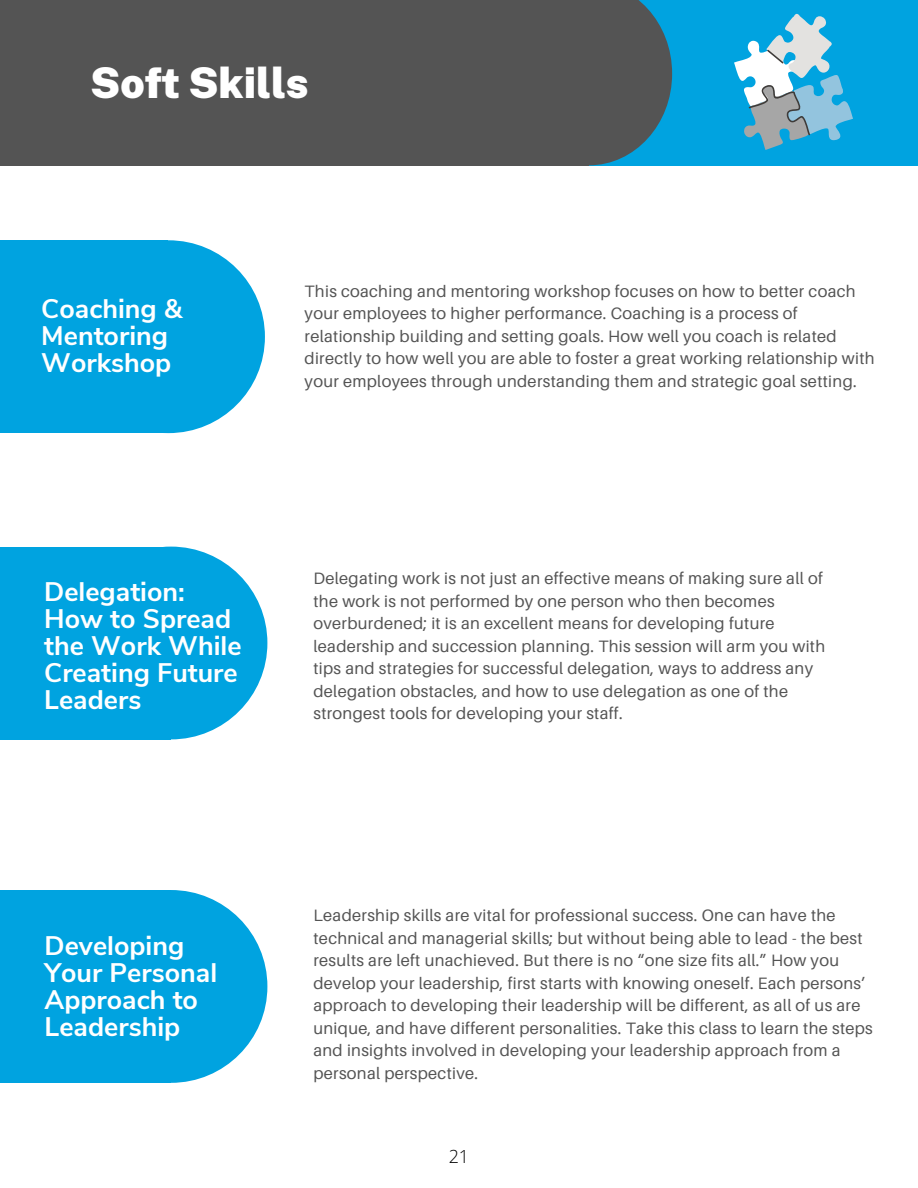
<style>
.page{position:relative;width:918px;height:1188px;background:#fff}
.page>*{position:absolute;margin:0;border:0;box-sizing:border-box;transform-origin:0 0}
.t1{font:900 42.3px "Public Sans";color:#fff}
.t2{font:700 26.85px/27px "Nunito Sans";color:#fff}
.t3{font:300 18px "Open Sans";color:#000}
.t4{font:16.5px/22.5px "Aileron";letter-spacing:.02em;color:#545454}
</style>
<div class="page">
<div style="left:0;top:240px;width:168px;height:193px;background:#00a3e0"></div>
<div style="left:72px;top:240px;width:193px;height:193px;background:#00a3e0;border-radius:50%"></div>
<div style="left:0;top:547px;width:171px;height:192px;background:#00a3e0"></div>
<div style="left:75px;top:547px;width:192px;height:192px;background:#00a3e0;border-radius:50%"></div>
<div style="left:589px;top:0;width:329px;height:165px;background:#00a3e0"></div>
<div style="left:0;top:0;width:589px;height:166px;background:#545454"></div>
<svg style="left:589px;top:0;width:83px;height:165px"></svg>
<svg style="left:734px;top:14px;width:119px;height:136px"></svg>
<div style="left:0;top:890px;width:171px;height:193px;background:#00a3e0"></div>
<div style="left:75px;top:890px;width:192px;height:193px;background:#00a3e0;border-radius:50%"></div>
<h1 class="t1" style="left:90px;top:58px;width:220px">Soft Skills</h1>
<h2 class="t2" style="left:41px;top:296px;width:143px">Coaching &amp;<br>Mentoring<br>Workshop</h2>
<p class="t4" style="left:305px;top:280px;width:572px">This coaching and mentoring workshop focuses on how to better coach your employees to higher performance. Coaching is a process of relationship building and setting goals. How well you coach is related directly to how well you are able to foster a great working relationship with your employees through understanding them and strategic goal setting.</p>
<h2 class="t2" style="left:44px;top:579px;width:199px">Delegation:<br>How to Spread the Work While<br>Creating Future<br>Leaders</h2>
<p class="t4" style="left:313px;top:567px;width:513px">Delegating work is not just an effective means of making sure all of the work is not performed by one person who then becomes overburdened; it is an excellent means for developing future leadership and succession planning. This session will arm you with tips and strategies for successful delegation, ways to address any delegation obstacles, and how to use delegation as one of the strongest tools for developing your staff.</p>
<h2 class="t2" style="left:44px;top:933px;width:174px">Developing<br>Your Personal<br>Approach to<br>Leadership</h2>
<p class="t4" style="left:313px;top:904px;width:561px">Leadership skills are vital for professional success. One can have the technical and managerial skills; but without being able to lead - the best results are left unachieved. But there is no “one size fits all.” How you develop your leadership, first starts with knowing oneself. Each persons’ approach to developing their leadership will be different, as all of us are unique, and have different personalities. Take this class to learn the steps and insights involved in developing your leadership approach from a personal perspective.</p>
<p class="t3" style="left:449px;top:1144px;width:22px">21</p>
</div>
